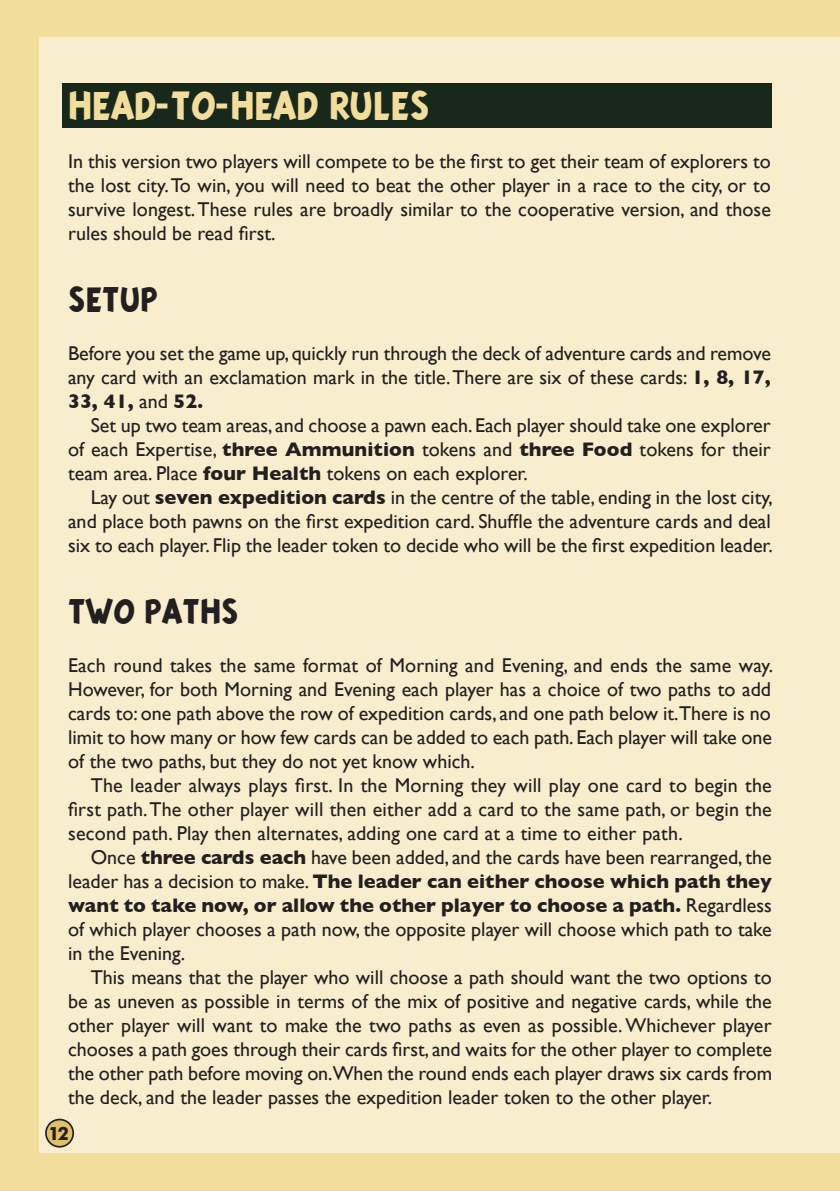
<style>
.page{position:relative;width:840px;height:1191px;background:#fff}
.page>*{position:absolute;margin:0;border:0;box-sizing:border-box;transform-origin:0 0}
.t1{font:700 32px "Tintin Majuscules";color:#f2dd9c}
.t2{font:700 28px "Tintin Majuscules";color:#231f20}
.t3{font:20px/24px "Gill Sans";color:#231f20;text-align:justify}
.t4{font:700 18px "Tintin Majuscules";color:#231f20}
.s1{font-weight:700}
</style>
<div class="page">
<div style="left:0;top:0;width:839px;height:1191px;background:#f2dd9c"></div>
<div style="left:39px;top:37px;width:800px;height:1115px;background:#f8edcc"></div>
<div style="left:62px;top:84px;width:709px;height:44px;background:#18291c"></div>
<svg style="left:45px;top:1118px;width:29px;height:29px"></svg>
<h1 class="t1" style="left:68px;top:89px;width:363px">HEAD-TO-HEAD RULES</h1>
<p class="t3" style="left:68px;top:149px;width:704px">In this version two players will compete to be the first to get their team of explorers to the lost city. To win, you will need to beat the other player in a race to the city, or to survive longest. These rules are broadly similar to the cooperative version, and those rules should be read first.</p>
<h2 class="t2" style="left:68px;top:285px;width:92px">SETUP</h2>
<p class="t3" style="left:68px;top:341px;width:704px">Before you set the game up, quickly run through the deck of adventure cards and remove any card with an exclamation mark in the title. There are six of these cards: <span class="s1">1, 8, 17, 33, 41,</span> and <span class="s1">52.</span></p>
<p class="t3" style="left:68px;top:413px;width:704px;text-indent:23px">Set up two team areas, and choose a pawn each. Each player should take one explorer of each Expertise, <span class="s1">three Ammunition</span> tokens and <span class="s1">three Food</span> tokens for their team area. Place <span class="s1">four Health</span> tokens on each explorer.</p>
<p class="t3" style="left:68px;top:485px;width:705px;text-indent:23px">Lay out <span class="s1">seven expedition cards</span> in the centre of the table, ending in the lost city, and place both pawns on the first expedition card. Shuffle the adventure cards and deal six to each player. Flip the leader token to decide who will be the first expedition leader.</p>
<h2 class="t2" style="left:68px;top:597px;width:172px">TWO PATHS</h2>
<p class="t3" style="left:68px;top:653px;width:706px">Each round takes the same format of Morning and Evening, and ends the same way.<br>However, for both Morning and Evening each player has a choice of two paths to add cards to: one path above the row of expedition cards, and one path below it.There is no limit to how many or how few cards can be added to each path. Each player will take one of the two paths, but they do not yet know which.</p>
<p class="t3" style="left:68px;top:773px;width:705px;text-indent:23px">The leader always plays first. In the Morning they will play one card to begin the first path. The other player will then either add a card to the same path, or begin the second path. Play then alternates, adding one card at a time to either path.</p>
<p class="t3" style="left:68px;top:845px;width:704px;text-indent:23px">Once <span class="s1">three cards each</span> have been added, and the cards have been rearranged, the leader has a decision to make. <span class="s1">The leader can either choose which path they want to take now, or allow the other player to choose a path.</span> Regardless of which player chooses a path now, the opposite player will choose which path to take in the Evening.</p>
<p class="t3" style="left:68px;top:965px;width:705px;text-indent:23px">This means that the player who will choose a path should want the two options to be as uneven as possible in terms of the mix of positive and negative cards, while the other player will want to make the two paths as even as possible. Whichever player chooses a path goes through their cards first, and waits for the other player to complete the other path before moving on.When the round ends each player draws six cards from the deck, and the leader passes the expedition leader token to the other player.</p>
<p class="t4" style="left:49px;top:1122px;width:21px">12</p>
</div>
